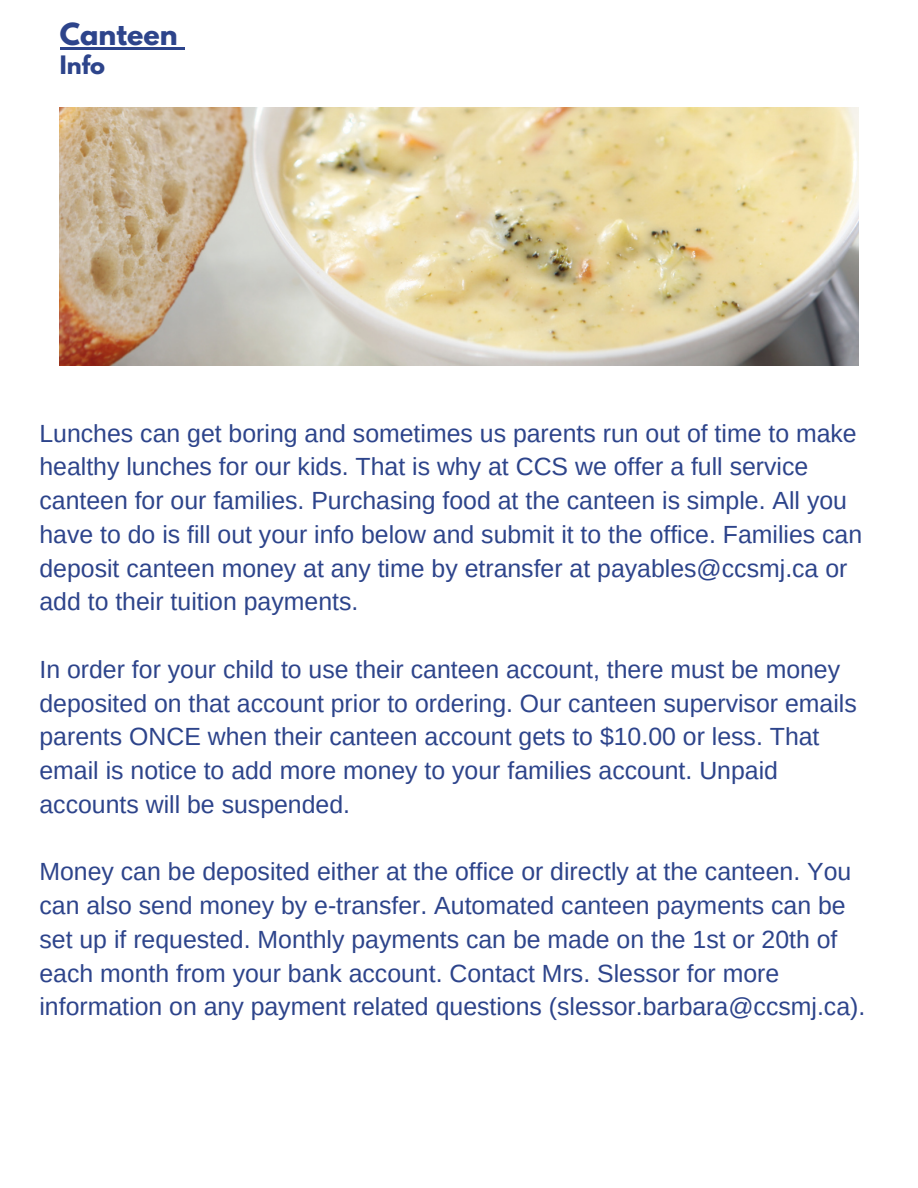
<style>
.page{position:relative;width:918px;height:1188px;background:#fff}
.page>*{position:absolute;margin:0;border:0;box-sizing:border-box;transform-origin:0 0}
.t1{font:700 27px "League Spartan";color:#2d448b}
.t2{font:24.9px/33.8px "Arimo";color:#2d448b}
.t3{font:700 22.5px "League Spartan";color:#2d448b}
</style>
<div class="page">
<img style="left:60px;top:107px;width:799px;height:259px">
<hr style="left:60px;top:47px;width:118px;height:2px;background:#2d448b">
<svg style="left:178px;top:47px;width:7px;height:2px"></svg>
<p class="t1" style="left:60px;top:21px;width:119px">Canteen</p>
<p class="t3" style="left:60px;top:54px;width:47px">Info</p>
<p class="t2" style="left:39px;top:416px;width:824px">Lunches can get boring and sometimes us parents run out of time to make healthy lunches for our kids. That is why at CCS we offer a full service canteen for our families. Purchasing food at the canteen is simple. All you have to do is fill out your info below and submit it to the office. Families can deposit canteen money at any time by etransfer at payables@ccsmj.ca or add to their tuition payments.</p>
<p class="t2" style="left:39px;top:652px;width:819px">In order for your child to use their canteen account, there must be money deposited on that account prior to ordering. Our canteen supervisor emails parents ONCE when their canteen account gets to $10.00 or less. That email is notice to add more money to your families account. Unpaid accounts will be suspended.</p>
<p class="t2" style="left:39px;top:855px;width:827px">Money can be deposited either at the office or directly at the canteen. You can also send money by e-transfer. Automated canteen payments can be set up if requested. Monthly payments can be made on the 1st or 20th of each month from your bank account. Contact Mrs. Slessor for more information on any payment related questions (slessor.barbara@ccsmj.ca).</p>
</div>
